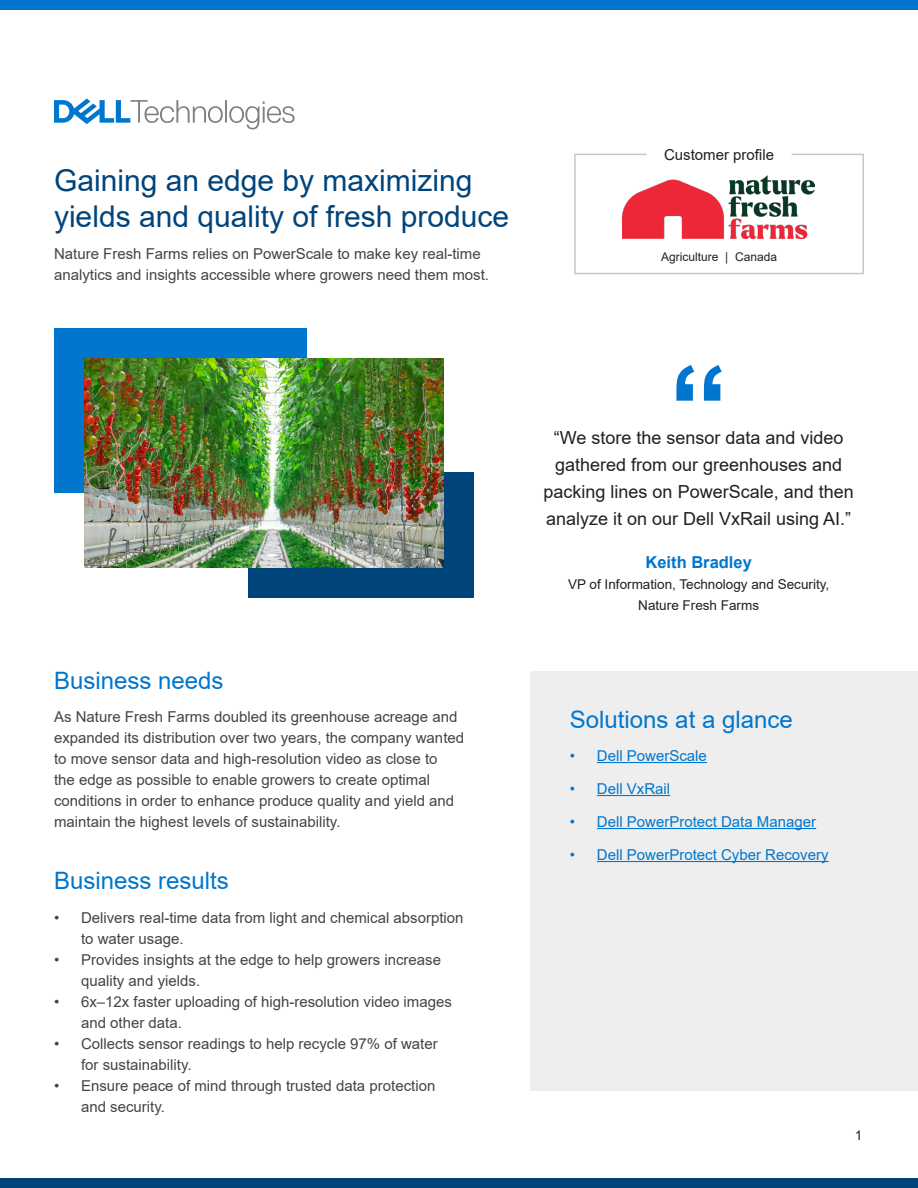
<style>
.page{position:relative;width:918px;height:1188px;background:#fff}
.page>*{position:absolute;margin:0;border:0;box-sizing:border-box;transform-origin:0 0}
.t1{font:700 120px "Arial";color:#0076ce}
.t2{font:30px/36px "Arial";color:#00447c}
.t3{font:24px "Arial";color:#0076ce}
.t4{font:18px/27px "Arial";color:#231f20;text-align:center}
.t5{font:700 16.5px "Arial";color:#0076ce}
.t6{font:15px/21px "Arial";color:#444}
.t7{font:15px "Arial";color:#0076ce}
.t8{font:15px "Arial";color:#231f20}
.t9{font:13.5px/21px "Arial";color:#231f20;text-align:center}
.t10{font:12px "Arial";color:#231f20}
</style>
<div class="page">
<div style="left:248px;top:472px;width:226px;height:126px;background:#00447c"></div>
<div style="left:0;top:1178px;width:918px;height:10px;background:#00447c"></div>
<div style="left:0;top:0;width:918px;height:10px;background:#0076ce"></div>
<div style="left:54px;top:328px;width:253px;height:164px;background:#0076ce"></div>
<div style="left:530px;top:671px;width:388px;height:420px;background:#eee"></div>
<hr style="left:597px;top:762px;width:110px;height:1px;background:#0076ce">
<hr style="left:597px;top:795px;width:73px;height:1px;background:#0076ce">
<hr style="left:597px;top:828px;width:219px;height:1px;background:#0076ce">
<hr style="left:597px;top:861px;width:232px;height:1px;background:#0076ce">
<svg style="left:574px;top:153px;width:290px;height:122px"></svg>
<svg style="left:54px;top:99px;width:241px;height:30px"></svg>
<img style="left:84px;top:358px;width:360px;height:210px">
<p class="t2" style="left:54px;top:162px;width:457px">Gaining an edge by maximizing yields and quality of fresh produce</p>
<p class="t6" style="left:54px;top:244px;width:437px">Nature Fresh Farms relies on PowerScale to make key real-time analytics and insights accessible where growers need them most.</p>
<p class="t3" style="left:54px;top:664px;width:171px">Business needs</p>
<p class="t6" style="left:54px;top:706px;width:412px">As Nature Fresh Farms doubled its greenhouse acreage and expanded its distribution over two years, the company wanted to move sensor data and high-resolution video as close to<br>the edge as possible to enable growers to create optimal conditions in order to enhance produce quality and yield and maintain the highest levels of sustainability.</p>
<p class="t3" style="left:54px;top:865px;width:176px">Business results</p>
<p class="t6" style="left:81px;top:907px;width:384px;text-indent:-27px">• Delivers real-time data from light and chemical absorption to water usage.</p>
<p class="t6" style="left:81px;top:949px;width:362px;text-indent:-27px">• Provides insights at the edge to help growers increase quality and yields.</p>
<p class="t6" style="left:81px;top:991px;width:373px;text-indent:-27px">• 6x–12x faster uploading of high-resolution video images and other data.</p>
<p class="t6" style="left:81px;top:1033px;width:358px;text-indent:-27px">• Collects sensor readings to help recycle 97% of water for sustainability.</p>
<p class="t6" style="left:81px;top:1075px;width:356px;text-indent:-27px">• Ensure peace of mind through trusted data protection and security.</p>
<p class="t8" style="left:664px;top:144px;width:112px">Customer profile</p>
<p class="t10" style="left:661px;top:249px;width:117px">Agriculture | Canada</p>
<p class="t1" style="left:669px;top:325px;width:61px">“</p>
<p class="t4" style="left:544px;top:424px;width:312px">“We store the sensor data and video gathered from our greenhouses and packing lines on PowerScale, and then analyze it on our Dell VxRail using AI.”</p>
<p class="t5" style="left:646px;top:550px;width:108px">Keith Bradley</p>
<p class="t9" style="left:568px;top:573px;width:263px">VP of Information, Technology and Security,<br>Nature Fresh Farms</p>
<p class="t3" style="left:570px;top:703px;width:224px">Solutions at a glance</p>
<p class="t7" style="left:570px;top:745px;width:139px">• Dell PowerScale</p>
<p class="t7" style="left:570px;top:778px;width:102px">• Dell VxRail</p>
<p class="t7" style="left:570px;top:811px;width:248px">• Dell PowerProtect Data Manager</p>
<p class="t7" style="left:570px;top:844px;width:260px">• Dell PowerProtect Cyber Recovery</p>
<p class="t9" style="left:855px;top:1125px;width:9px">1</p>
</div>
